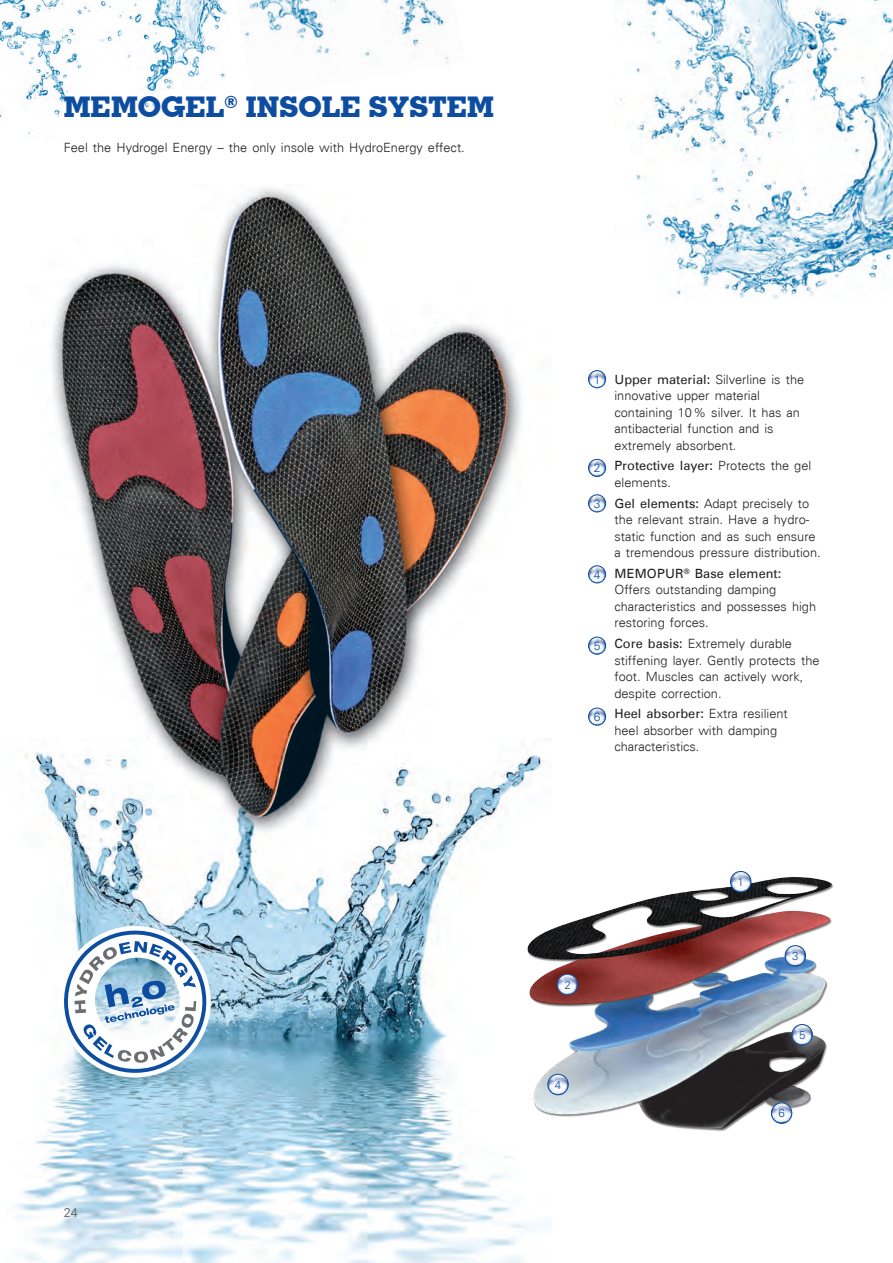
<style>
.page{position:relative;width:893px;height:1263px;background:#fff}
.page>*{position:absolute;margin:0;border:0;box-sizing:border-box;transform-origin:0 0}
.t1{font:700 28.5px "Geometric Slab 703 BT Xtra";color:#0d4da1}
.t2{font:300 12.75px/16.5px "Univers";color:#231f20}
.t3{font:300 12.75px "Univers";color:#57585a}
.t4{font:300 12px "Univers";color:#0d4da1}
.t5{font:300 11.55px "Univers";color:#0d4da1}
.s1{font-weight:400}
</style>
<div class="page">
<img style="left:14px;top:188px;width:593px;height:1075px">
<img style="left:616px;top:0;width:277px;height:299px">
<img style="left:0;top:0;width:228px;height:134px">
<img style="left:520px;top:867px;width:314px;height:278px">
<img style="left:730px;top:871px;width:21px;height:21px;border-radius:10px">
<div style="left:730px;top:871px;width:21px;height:21px;border:1px solid #0d4da1;border-radius:50%"></div>
<img style="left:557px;top:974px;width:21px;height:21px;border-radius:10px">
<div style="left:557px;top:974px;width:21px;height:21px;border:1px solid #0d4da1;border-radius:50%"></div>
<img style="left:785px;top:945px;width:20px;height:21px;border-radius:10px">
<div style="left:785px;top:945px;width:21px;height:21px;border:1px solid #0d4da1;border-radius:50%"></div>
<img style="left:548px;top:1074px;width:20px;height:21px;border-radius:10px">
<div style="left:547px;top:1074px;width:22px;height:21px;border:1px solid #0d4da1;border-radius:50%"></div>
<img style="left:792px;top:1024px;width:20px;height:21px;border-radius:10px">
<div style="left:792px;top:1024px;width:21px;height:21px;border:1px solid #0d4da1;border-radius:50%"></div>
<img style="left:771px;top:1103px;width:21px;height:20px;border-radius:10px">
<div style="left:771px;top:1102px;width:21px;height:22px;border:1px solid #0d4da1;border-radius:50%"></div>
<img style="left:243px;top:0;width:206px;height:65px">
<img style="left:588px;top:371px;width:18px;height:17px;border-radius:9px">
<div style="left:588px;top:370px;width:18px;height:18px;border:1px solid #0d4da1;border-radius:50%"></div>
<img style="left:588px;top:459px;width:18px;height:17px;border-radius:9px">
<div style="left:588px;top:459px;width:18px;height:18px;border:1px solid #0d4da1;border-radius:50%"></div>
<img style="left:588px;top:495px;width:18px;height:17px;border-radius:9px">
<div style="left:588px;top:494px;width:18px;height:18px;border:1px solid #0d4da1;border-radius:50%"></div>
<img style="left:588px;top:566px;width:18px;height:17px;border-radius:9px">
<div style="left:588px;top:565px;width:18px;height:18px;border:1px solid #0d4da1;border-radius:50%"></div>
<img style="left:588px;top:637px;width:18px;height:17px;border-radius:9px">
<div style="left:588px;top:637px;width:18px;height:17px;border:1px solid #0d4da1;border-radius:50%"></div>
<img style="left:588px;top:708px;width:18px;height:17px;border-radius:9px">
<div style="left:588px;top:708px;width:18px;height:17px;border:1px solid #0d4da1;border-radius:50%"></div>
<svg style="left:52px;top:914px;width:171px;height:175px"></svg>
<h1 class="t1" style="left:64px;top:90px;width:432px">MEMOGEL<sup>®</sup> INSOLE SYSTEM</h1>
<p class="t2" style="left:64px;top:139px;width:403px">Feel the Hydrogel Energy – the only insole with HydroEnergy effect.</p>
<p class="t3" style="left:64px;top:1205px;width:16px">24</p>
<p class="t4" style="left:594px;top:372px;width:8px">1</p>
<p class="t4" style="left:594px;top:461px;width:8px">2</p>
<p class="t4" style="left:594px;top:496px;width:8px">3</p>
<p class="t4" style="left:594px;top:567px;width:8px">4</p>
<p class="t4" style="left:594px;top:638px;width:8px">5</p>
<p class="t4" style="left:594px;top:709px;width:8px">6</p>
<p class="t2" style="left:614px;top:371px;width:191px"><span class="s1">Upper material:</span> Silverline is the innovative upper material containing 10% silver. It has an antibacterial function and is extremely absorbent.</p>
<p class="t2" style="left:614px;top:457px;width:198px"><span class="s1">Protective layer:</span> Protects the gel elements.</p>
<p class="t2" style="left:614px;top:495px;width:208px"><span class="s1">Gel elements:</span> Adapt precisely to the relevant strain. Have a hydro&shy;static function and as such ensure a tremendous pressure distribution.</p>
<p class="t2" style="left:614px;top:565px;width:203px"><span class="s1">MEMOPUR</span><sup>®</sup> <span class="s1">Base element:<br></span>Offers outstanding damping characteristics and possesses high restoring forces.</p>
<p class="t2" style="left:614px;top:635px;width:207px"><span class="s1">Core basis:</span> Extremely durable stiffening layer. Gently protects the foot. Muscles can actively work, despite correction.</p>
<p class="t2" style="left:614px;top:705px;width:175px"><span class="s1">Heel absorber:</span> Extra resilient heel absorber with damping characteristics.</p>
<p class="t5" style="left:564px;top:977px;width:8px">2</p>
<p class="t5" style="left:555px;top:1077px;width:8px">4</p>
<p class="t5" style="left:738px;top:875px;width:8px">1</p>
<p class="t5" style="left:792px;top:949px;width:8px">3</p>
<p class="t5" style="left:799px;top:1028px;width:8px">5</p>
<p class="t5" style="left:778px;top:1106px;width:8px">6</p>
</div>
